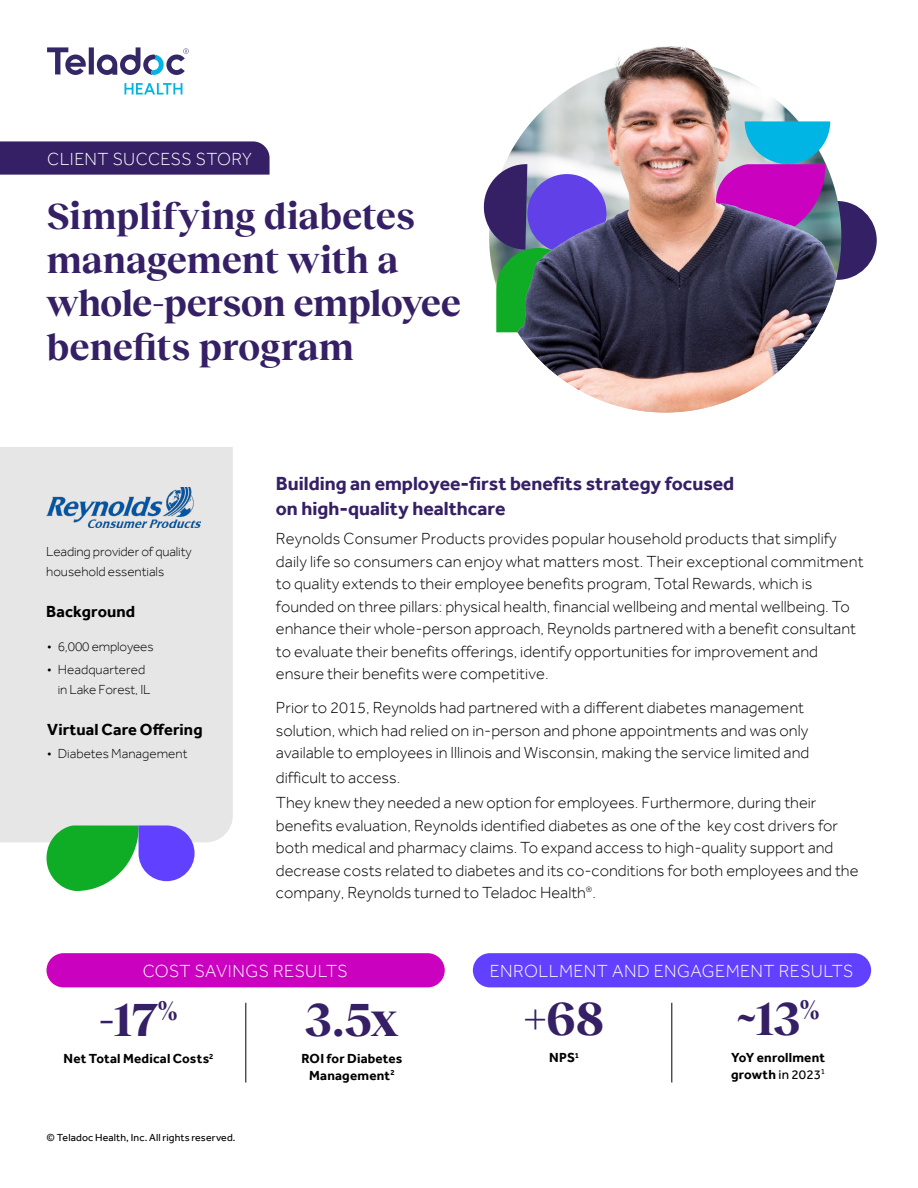
<style>
.page{position:relative;width:918px;height:1188px;background:#fff}
.page>*{position:absolute;margin:0;border:0;box-sizing:border-box;transform-origin:0 0}
.t1{font:700 48px "Reckless Neue";letter-spacing:-.03em;color:#351f65}
.t2{font:700 37.5px/43.5px "Reckless Neue";letter-spacing:-.01em;color:#351f65}
.t3{font:700 19.5px/25.5px "Effra";color:#351f65}
.t4{font:300 18px "Effra";letter-spacing:.02em;color:#fff}
.t5{font:300 16.5px/22.5px "Effra";color:#000}
.t6{font:700 16.5px "Effra";letter-spacing:.005em;color:#000}
.t7{font:300 13.5px/19.5px "Effra";letter-spacing:-.005em;color:#000}
.t8{font:700 13.5px/16.5px "Effra";letter-spacing:.015em;color:#000;text-align:center}
.t9{font:10.5px "Effra";letter-spacing:.015em;color:#000}
.s1{font-weight:400}
</style>
<div class="page">
<hr style="left:672px;top:1003px;width:1px;height:79px;background:#000">
<hr style="left:246px;top:1003px;width:1px;height:79px;background:#000">
<div style="left:0;top:141px;width:270px;height:34px;background:#351f65"></div>
<svg style="left:124px;top:83px;width:58px;height:12px"></svg>
<svg style="left:47px;top:47px;width:142px;height:28px"></svg>
<div style="left:798px;top:201px;width:79px;height:79px;background:#342065;border-radius:50%"></div>
<img style="left:496px;top:46px;width:345px;height:366px">
<svg style="left:483px;top:164px;width:98px;height:168px;background:#5b6a89"></svg>
<div style="left:0;top:447px;width:233px;height:395px;background:#e6e6e6"></div>
<svg style="left:47px;top:825px;width:148px;height:66px"></svg>
<img style="left:47px;top:488px;width:153px;height:40px">
<div style="left:47px;top:953px;width:398px;height:34px;background:#ca01be;border-radius:17px"></div>
<div style="left:473px;top:953px;width:398px;height:34px;background:#6240ff;border-radius:17px"></div>
<p class="t4" style="left:47px;top:149px;width:206px">CLIENT SUCCESS STORY</p>
<h1 class="t2" style="left:46px;top:192px;width:416px">Simplifying diabetes management with a whole-person employee benefts program</h1>
<p class="t7" style="left:46px;top:542px;width:147px">Leading provider of quality household essentials</p>
<p class="t6" style="left:46px;top:601px;width:91px">Background</p>
<p class="t7" style="left:47px;top:637px;width:108px">• 6,000 employees</p>
<p class="t7" style="left:58px;top:660px;width:94px;text-indent:-11px">• Headquartered in Lake Forest, IL</p>
<p class="t6" style="left:47px;top:720px;width:157px">Virtual Care Offering</p>
<p class="t7" style="left:47px;top:744px;width:142px">• Diabetes Management</p>
<p class="t3" style="left:276px;top:470px;width:460px">Building an employee-first benefits strategy focused on high-quality healthcare</p>
<p class="t5" style="left:276px;top:528px;width:589px">Reynolds Consumer Products provides popular household products that simplify daily life so consumers can enjoy what matters most. Their exceptional commitment to quality extends to their employee benefits program, Total Rewards, which is founded on three pillars: physical health, financial wellbeing and mental wellbeing. To enhance their whole-person approach, Reynolds partnered with a benefit consultant to evaluate their benefits offerings, identify opportunities for improvement and ensure their benefits were competitive.</p>
<p class="t5" style="left:276px;top:696px;width:535px">Prior to 2015, Reynolds had partnered with a different diabetes management solution, which had relied on in-person and phone appointments and was only available to employees in Illinois and Wisconsin, making the service limited and</p>
<p class="t5" style="left:276px;top:766px;width:126px">difficult to access.</p>
<p class="t5" style="left:276px;top:791px;width:584px">They knew they needed a new option for employees. Furthermore, during their benefits evaluation, Reynolds identified diabetes as one of the key cost drivers for both medical and pharmacy claims. To expand access to high-quality support and decrease costs related to diabetes and its co-conditions for both employees and the company, Reynolds turned to Teladoc Health<sup>®</sup>.</p>
<p class="t4" style="left:143px;top:961px;width:206px">COST SAVINGS RESULTS</p>
<p class="t1" style="left:100px;top:984px;width:79px">-17<sup>%</sup></p>
<p class="t8" style="left:64px;top:1050px;width:151px">Net Total Medical Costs<sup>2</sup></p>
<p class="t1" style="left:305px;top:984px;width:95px">3.5x</p>
<p class="t8" style="left:301px;top:1050px;width:103px">ROI for Diabetes<br>Management<sup>2</sup></p>
<p class="t9" style="left:47px;top:1131px;width:191px">© Teladoc Health, Inc. All rights reserved.</p>
<p class="t4" style="left:490px;top:961px;width:365px">ENROLLMENT AND ENGAGEMENT RESULTS</p>
<p class="t1" style="left:524px;top:983px;width:82px">+68</p>
<p class="t8" style="left:549px;top:1049px;width:31px">NPS<sup>1</sup></p>
<p class="t1" style="left:736px;top:984px;width:85px">~13<sup>%</sup></p>
<p class="t8" style="left:731px;top:1049px;width:95px;text-align:left">YoY enrollment growth <span class="s1">in 2023</span><sup>1</sup></p>
</div>
